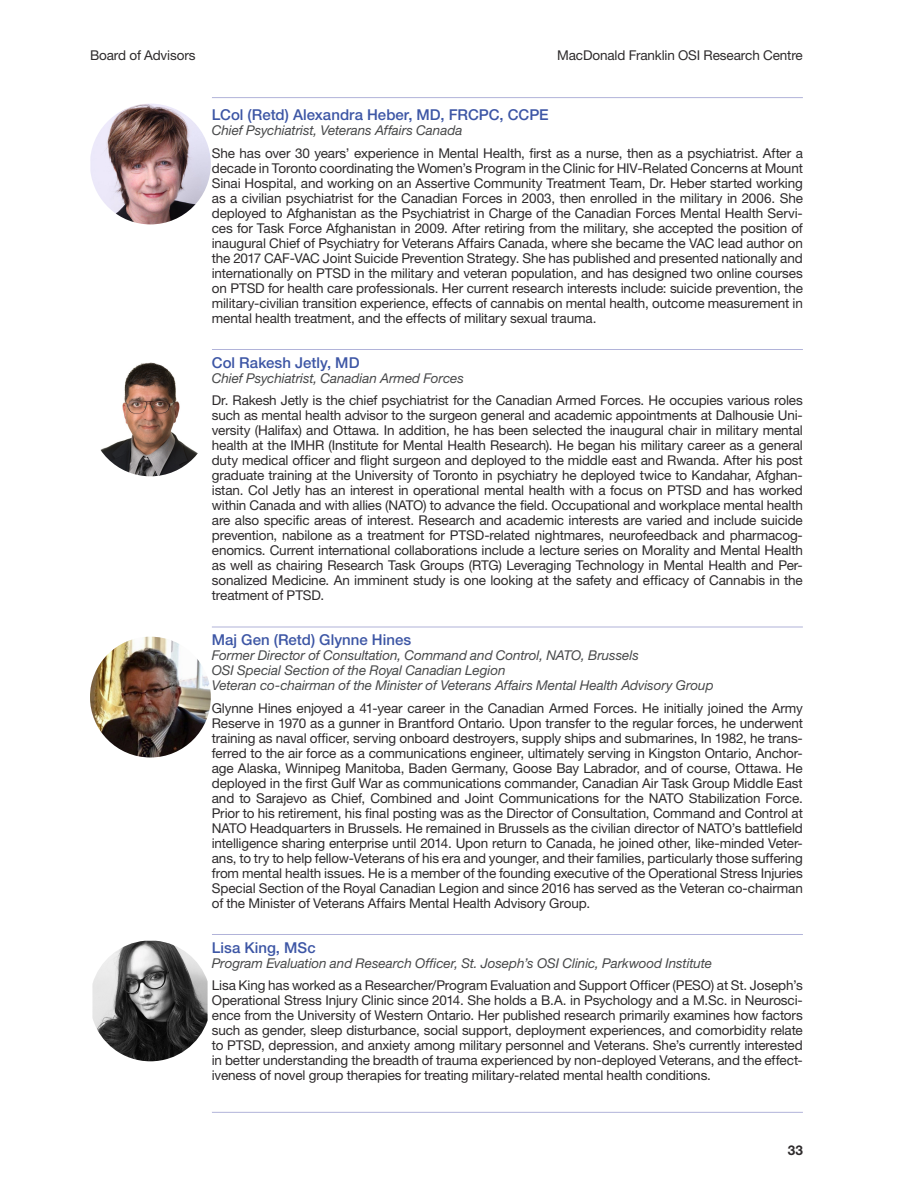
<style>
.page{position:relative;width:918px;height:1188px;background:#fff}
.page>*{position:absolute;margin:0;border:0;box-sizing:border-box;transform-origin:0 0}
.names{font:500 15px "Helvetica Neue LT Std";color:#3d56a5}
.bio_text_final{font:13.5px/15px "Helvetica Neue LT Std";letter-spacing:-.01em;color:#2e2b2c;text-align:justify}
.affl_multiple{font:italic 13.5px "Helvetica Neue LT Std";letter-spacing:-.005em;color:#48494a}
.t1{font:700 13.5px "Helvetica Neue LT Std";color:#2e2b2c}
</style>
<div class="page">
<hr style="left:212px;top:97px;width:591px;height:1px;background:#b1b3d9">
<hr style="left:212px;top:349px;width:591px;height:1px;background:#b1b3d9">
<hr style="left:212px;top:627px;width:591px;height:1px;background:#b1b3d9">
<hr style="left:212px;top:934px;width:591px;height:1px;background:#b1b3d9">
<hr style="left:212px;top:1112px;width:591px;height:1px;background:#b1b3d9">
<img style="left:90px;top:104px;width:121px;height:120px">
<img style="left:90px;top:356px;width:121px;height:120px;border-radius:60px">
<img style="left:90px;top:637px;width:121px;height:121px;border-radius:60px">
<img style="left:92px;top:941px;width:116px;height:120px">
<p class="bio_text_final" style="left:90px;top:48px;width:107px">Board of Advisors</p>
<p class="bio_text_final" style="left:557px;top:48px;width:247px">MacDonald Franklin OSI Research Centre</p>
<p class="names" style="left:212px;top:106px;width:338px">LCol (Retd) Alexandra Heber, MD, FRCPC, CCPE</p>
<p class="affl_multiple" style="left:212px;top:122px;width:252px">Chief Psychiatrist, Veterans Affairs Canada</p>
<p class="bio_text_final" style="left:212px;top:145px;width:593px">She has over 30 years’ experience in Mental Health, first as a nurse, then as a psychiatrist. After a decade in Toronto coordinating the Women’s Program in the Clinic for HIV-Related Concerns at Mount Sinai Hospital, and working on an Assertive Community Treatment Team, Dr. Heber started working as a civilian psychiatrist for the Canadian Forces in 2003, then enrolled in the military in 2006. She deployed to Afghanistan as the Psychiatrist in Charge of the Canadian Forces Mental Health Servi&shy;ces for Task Force Afghanistan in 2009. After retiring from the military, she accepted the position of inaugural Chief of Psychiatry for Veterans Affairs Canada, where she became the VAC lead author on the 2017 CAF-VAC Joint Suicide Prevention Strategy. She has published and presented nationally and internationally on PTSD in the military and veteran population, and has designed two online courses on PTSD for health care professionals. Her current research interests include: suicide prevention, the military-civilian transition experience, effects of cannabis on mental health, outcome measurement in mental health treatment, and the effects of military sexual trauma.</p>
<p class="names" style="left:212px;top:353px;width:149px">Col Rakesh Jetly, MD</p>
<p class="affl_multiple" style="left:212px;top:370px;width:254px">Chief Psychiatrist, Canadian Armed Forces</p>
<p class="bio_text_final" style="left:212px;top:393px;width:593px">Dr. Rakesh Jetly is the chief psychiatrist for the Canadian Armed Forces. He occupies various roles such as mental health advisor to the surgeon general and academic appointments at Dalhousie Uni&shy;versity (Halifax) and Ottawa. In addition, he has been selected the inaugural chair in military mental health at the IMHR (Institute for Mental Health Research). He began his military career as a general duty medical officer and flight surgeon and deployed to the middle east and Rwanda. After his post graduate training at the University of Toronto in psychiatry he deployed twice to Kandahar, Afghan&shy;istan. Col Jetly has an interest in operational mental health with a focus on PTSD and has worked within Canada and with allies (NATO) to advance the field. Occupational and workplace mental health are also specific areas of interest. Research and academic interests are varied and include suicide prevention, nabilone as a treatment for PTSD-related nightmares, neurofeedback and pharmacog&shy;enomics. Current international collaborations include a lecture series on Morality and Mental Health as well as chairing Research Task Groups (RTG) Leveraging Technology in Mental Health and Per&shy;sonalized Medicine. An imminent study is one looking at the safety and efficacy of Cannabis in the treatment of PTSD.</p>
<p class="names" style="left:212px;top:631px;width:201px">Maj Gen (Retd) Glynne Hines</p>
<p class="affl_multiple" style="left:212px;top:647px;width:429px">Former Director of Consultation, Command and Control, NATO, Brussels</p>
<p class="affl_multiple" style="left:212px;top:662px;width:295px">OSI Special Section of the Royal Canadian Legion</p>
<p class="affl_multiple" style="left:212px;top:677px;width:503px">Veteran co-chairman of the Minister of Veterans Affairs Mental Health Advisory Group</p>
<p class="bio_text_final" style="left:212px;top:700px;width:593px">Glynne Hines enjoyed a 41-year career in the Canadian Armed Forces. He initially joined the Army Reserve in 1970 as a gunner in Brantford Ontario. Upon transfer to the regular forces, he underwent training as naval officer, serving onboard destroyers, supply ships and submarines, In 1982, he trans&shy;ferred to the air force as a communications engineer, ultimately serving in Kingston Ontario, Anchor&shy;age Alaska, Winnipeg Manitoba, Baden Germany, Goose Bay Labrador, and of course, Ottawa. He deployed in the first Gulf War as communications commander, Canadian Air Task Group Middle East and to Sarajevo as Chief, Combined and Joint Communications for the NATO Stabilization Force.<br>Prior to his retirement, his final posting was as the Director of Consultation, Command and Control at NATO Headquarters in Brussels. He remained in Brussels as the civilian director of NATO’s battlefield intelligence sharing enterprise until 2014. Upon return to Canada, he joined other, like-minded Veter&shy;ans, to try to help fellow-Veterans of his era and younger, and their families, particularly those suffering from mental health issues. He is a member of the founding executive of the Operational Stress Injuries Special Section of the Royal Canadian Legion and since 2016 has served as the Veteran co-chairman of the Minister of Veterans Affairs Mental Health Advisory Group.</p>
<p class="names" style="left:212px;top:938px;width:105px">Lisa King, MSc</p>
<p class="affl_multiple" style="left:212px;top:955px;width:502px">Program Evaluation and Research Officer, St. Joseph’s OSI Clinic, Parkwood Institute</p>
<p class="bio_text_final" style="left:212px;top:978px;width:593px">Lisa King has worked as a Researcher/Program Evaluation and Support Officer (PESO) at St. Joseph’s Operational Stress Injury Clinic since 2014. She holds a B.A. in Psychology and a M.Sc. in Neurosci&shy;ence from the University of Western Ontario. Her published research primarily examines how factors such as gender, sleep disturbance, social support, deployment experiences, and comorbidity relate to PTSD, depression, and anxiety among military personnel and Veterans. She’s currently interested in better understanding the breadth of trauma experienced by non-deployed Veterans, and the effect&shy;iveness of novel group therapies for treating military-related mental health conditions.</p>
<p class="t1" style="left:788px;top:1142px;width:17px">33</p>
</div>
